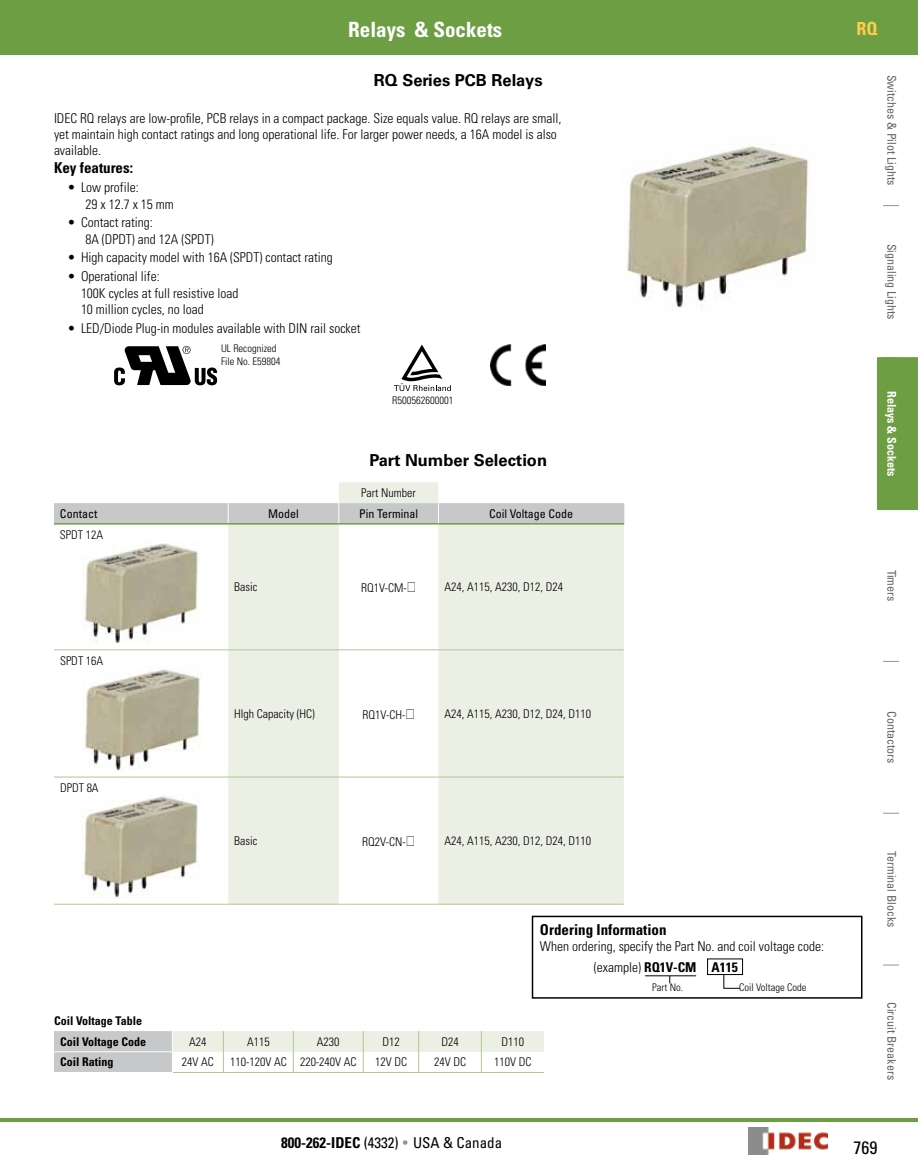
<style>
.page{position:relative;width:918px;height:1175px;background:#fff}
.page>*{position:absolute;margin:0;border:0;box-sizing:border-box;transform-origin:0 0}
.t1{font:700 condensed 21px "Univers LT Std";color:#fff}
.t2{font:condensed 18px "Univers LT Std";color:#000}
.t3{font:700 condensed 18px "Univers LT Std";color:#ffce4e}
.t4{font:700 16.5px "Univers LT Std";color:#000}
.t5{font:700 condensed 15px "Univers LT Std";color:#000}
.t6{font:condensed 15px "Univers LT Std";color:#000}
.t7{font:300 condensed 13.5px/16.5px "Univers LT Std";color:#000}
.t8{font:300 condensed 12px "Univers LT Std";color:#000}
.t9{font:condensed 12px "Univers LT Std";color:#636466}
.t10{font:700 condensed 12px/20.7px "Univers LT Std";color:#000;text-align:center}
.t11{font:condensed 12px "Univers LT Std";color:#000}
.t12{font:700 condensed 12px "Univers LT Std";color:#fff}
.t13{font:300 condensed 10.5px/12.6px "Univers LT Std";color:#000}
.s1{font-weight:700}
.s2{color:#939598}
</style>
<div class="page">
<svg style="left:883px;top:205px;width:16px;height:1px"></svg>
<svg style="left:883px;top:661px;width:16px;height:1px"></svg>
<svg style="left:883px;top:813px;width:16px;height:1px"></svg>
<svg style="left:883px;top:964px;width:16px;height:1px"></svg>
<div style="left:877px;top:357px;width:41px;height:153px;background:#6d9e43"></div>
<svg style="left:883px;top:54px;width:16px;height:1px"></svg>
<div style="left:0;top:0;width:918px;height:54px;background:#6d9e43"></div>
<img style="left:748px;top:1127px;width:80px;height:27px">
<hr style="left:0;top:1118px;width:918px;height:3px;background:#6d9e43">
<img style="left:627px;top:144px;width:182px;height:164px">
<svg style="left:114px;top:346px;width:103px;height:39px"></svg>
<svg style="left:394px;top:345px;width:57px;height:46px"></svg>
<img style="left:490px;top:345px;width:55px;height:40px">
<svg style="left:228px;top:482px;width:396px;height:421px;fill:#ecefe4"></svg>
<hr style="left:54px;top:649px;width:174px;height:1px;background:#b2c594">
<hr style="left:228px;top:649px;width:111px;height:1px;background:#b2c594">
<hr style="left:339px;top:649px;width:99px;height:1px;background:#b2c594">
<hr style="left:438px;top:649px;width:186px;height:1px;background:#b2c594">
<hr style="left:54px;top:776px;width:174px;height:1px;background:#b2c594">
<hr style="left:54px;top:903px;width:174px;height:1px;background:#b2c594">
<hr style="left:228px;top:776px;width:111px;height:1px;background:#b2c594">
<hr style="left:228px;top:903px;width:111px;height:1px;background:#b2c594">
<hr style="left:339px;top:776px;width:99px;height:1px;background:#b2c594">
<hr style="left:339px;top:903px;width:99px;height:1px;background:#b2c594">
<hr style="left:438px;top:776px;width:186px;height:1px;background:#b2c594">
<hr style="left:438px;top:903px;width:186px;height:1px;background:#b2c594">
<div style="left:54px;top:503px;width:570px;height:21px;background:#c7c8ca"></div>
<hr style="left:54px;top:523px;width:174px;height:1px;background:#6d9e43">
<hr style="left:228px;top:523px;width:111px;height:1px;background:#6d9e43">
<hr style="left:339px;top:523px;width:99px;height:1px;background:#6d9e43">
<img style="left:83px;top:543px;width:117px;height:100px">
<img style="left:83px;top:669px;width:119px;height:102px">
<img style="left:82px;top:794px;width:118px;height:104px">
<div style="left:532px;top:915px;width:330px;height:83px;border:2px solid #000"></div>
<hr style="left:645px;top:975px;width:51px;height:1px;background:#000">
<div style="left:707px;top:958px;width:36px;height:17px;border:1px solid #000"></div>
<svg style="left:723px;top:974px;width:18px;height:15px"></svg>
<hr style="left:173px;top:1072px;width:50px;height:1px;background:#b2c594">
<hr style="left:223px;top:1072px;width:70px;height:1px;background:#b2c594">
<hr style="left:293px;top:1072px;width:70px;height:1px;background:#b2c594">
<hr style="left:363px;top:1072px;width:56px;height:1px;background:#b2c594">
<hr style="left:419px;top:1072px;width:62px;height:1px;background:#b2c594">
<hr style="left:481px;top:1072px;width:63px;height:1px;background:#b2c594">
<svg style="left:54px;top:1031px;width:490px;height:41px"></svg>
<svg style="left:408px;top:582px;width:7px;height:10px"></svg>
<svg style="left:407px;top:708px;width:7px;height:10px"></svg>
<svg style="left:407px;top:836px;width:7px;height:9px"></svg>
<h1 class="t1" style="left:348px;top:17px;width:155px">Relays &amp; Sockets</h1>
<h2 class="t3" style="left:856px;top:18px;width:23px">RQ</h2>
<p class="t4" style="left:374px;top:70px;width:170px">RQ Series PCB Relays</p>
<p class="t7" style="left:54px;top:110px;width:509px">IDEC RQ relays are low-profile, PCB relays in a compact package. Size equals value. RQ relays are small, yet maintain high contact ratings and long operational life. For larger power needs, a 16A model is also available.</p>
<p class="t5" style="left:54px;top:159px;width:81px">Key features:</p>
<p class="t7" style="left:85px;top:179px;width:90px;text-indent:-18px">• Low profile:<br>29 x 12.7 x 15 mm</p>
<p class="t7" style="left:85px;top:214px;width:130px;text-indent:-18px">• Contact rating:<br>8A (DPDT) and 12A (SPDT)</p>
<p class="t7" style="left:68px;top:249px;width:267px">• High capacity model with 16A (SPDT) contact rating</p>
<p class="t7" style="left:81px;top:268px;width:159px;text-indent:-14px">• Operational life:<br>100K cycles at full resistive load<br>10 million cycles, no load</p>
<p class="t7" style="left:68px;top:320px;width:295px">• LED/Diode Plug-in modules available with DIN rail socket</p>
<p class="t13" style="left:221px;top:342px;width:61px">UL Recognized<br>File No. E59804</p>
<p class="t13" style="left:392px;top:394px;width:63px">R500562600001</p>
<p class="t9" style="left:899px;top:75px;width:112px;rotate:90deg">Switches &amp; Pilot Lights</p>
<p class="t9" style="left:899px;top:244px;width:77px;rotate:90deg">Signaling Lights</p>
<p class="t12" style="left:899px;top:391px;width:87px;rotate:90deg">Relays &amp; Sockets</p>
<p class="t4" style="left:369px;top:450px;width:179px">Part Number Selection</p>
<p class="t8" style="left:361px;top:485px;width:56px">Part Number</p>
<p class="t11" style="left:60px;top:506px;width:39px">Contact</p>
<p class="t11" style="left:268px;top:506px;width:32px">Model</p>
<p class="t11" style="left:359px;top:506px;width:61px">Pin Terminal</p>
<p class="t11" style="left:489px;top:506px;width:86px">Coil Voltage Code</p>
<p class="t8" style="left:60px;top:527px;width:45px">SPDT 12A</p>
<p class="t8" style="left:60px;top:653px;width:45px">SPDT 16A</p>
<p class="t8" style="left:60px;top:780px;width:40px">DPDT 8A</p>
<p class="t10" style="left:54px;top:1010px;width:94px">Coil Voltage Table<br>Coil Voltage Code</p>
<p class="t8" style="left:234px;top:580px;width:25px">Basic</p>
<p class="t8" style="left:361px;top:580px;width:47px">RQ1V-CM-</p>
<p class="t8" style="left:444px;top:580px;width:120px">A24, A115, A230, D12, D24</p>
<p class="t8" style="left:234px;top:706px;width:82px">HIgh Capacity (HC)</p>
<p class="t8" style="left:362px;top:707px;width:45px">RQ1V-CH-</p>
<p class="t8" style="left:444px;top:706px;width:148px">A24, A115, A230, D12, D24, D110</p>
<p class="t8" style="left:234px;top:833px;width:25px">Basic</p>
<p class="t8" style="left:362px;top:834px;width:45px">RQ2V-CN-</p>
<p class="t8" style="left:444px;top:833px;width:148px">A24, A115, A230, D12, D24, D110</p>
<p class="t5" style="left:540px;top:920px;width:128px">Ordering Information</p>
<p class="t7" style="left:594px;top:936px;width:232px;line-height:20.5px;text-indent:-54px">When ordering, specify the Part No. and coil voltage code: (example) <span class="s1">RQ1V-CM A115</span></p>
<p class="t13" style="left:652px;top:981px;width:32px">Part No.</p>
<p class="t13" style="left:739px;top:981px;width:69px">Coil Voltage Code</p>
<p class="t8" style="left:189px;top:1034px;width:19px">A24</p>
<p class="t8" style="left:247px;top:1034px;width:24px">A115</p>
<p class="t8" style="left:317px;top:1034px;width:24px">A230</p>
<p class="t8" style="left:382px;top:1034px;width:19px">D12</p>
<p class="t8" style="left:441px;top:1034px;width:19px">D24</p>
<p class="t8" style="left:501px;top:1034px;width:24px">D110</p>
<p class="t10" style="left:60px;top:1051px;width:55px">Coil Rating</p>
<p class="t8" style="left:182px;top:1055px;width:33px">24V AC</p>
<p class="t8" style="left:230px;top:1055px;width:128px">110-120V AC 220-240V AC</p>
<p class="t8" style="left:375px;top:1055px;width:33px">12V DC</p>
<p class="t8" style="left:434px;top:1055px;width:33px">24V DC</p>
<p class="t8" style="left:494px;top:1055px;width:39px">110V DC</p>
<p class="t6" style="left:281px;top:1132px;width:222px"><span class="s1">800-262-IDEC</span> (4332) <span class="s2">•</span> USA &amp; Canada</p>
<p class="t9" style="left:899px;top:569px;width:33px;rotate:90deg">Timers</p>
<p class="t9" style="left:899px;top:711px;width:54px;rotate:90deg">Contactors</p>
<p class="t9" style="left:899px;top:851px;width:78px;rotate:90deg">Terminal Blocks</p>
<p class="t9" style="left:899px;top:1002px;width:79px;rotate:90deg">Circuit Breakers</p>
<h2 class="t2" style="left:854px;top:1136px;width:25px">769</h2>
</div>
